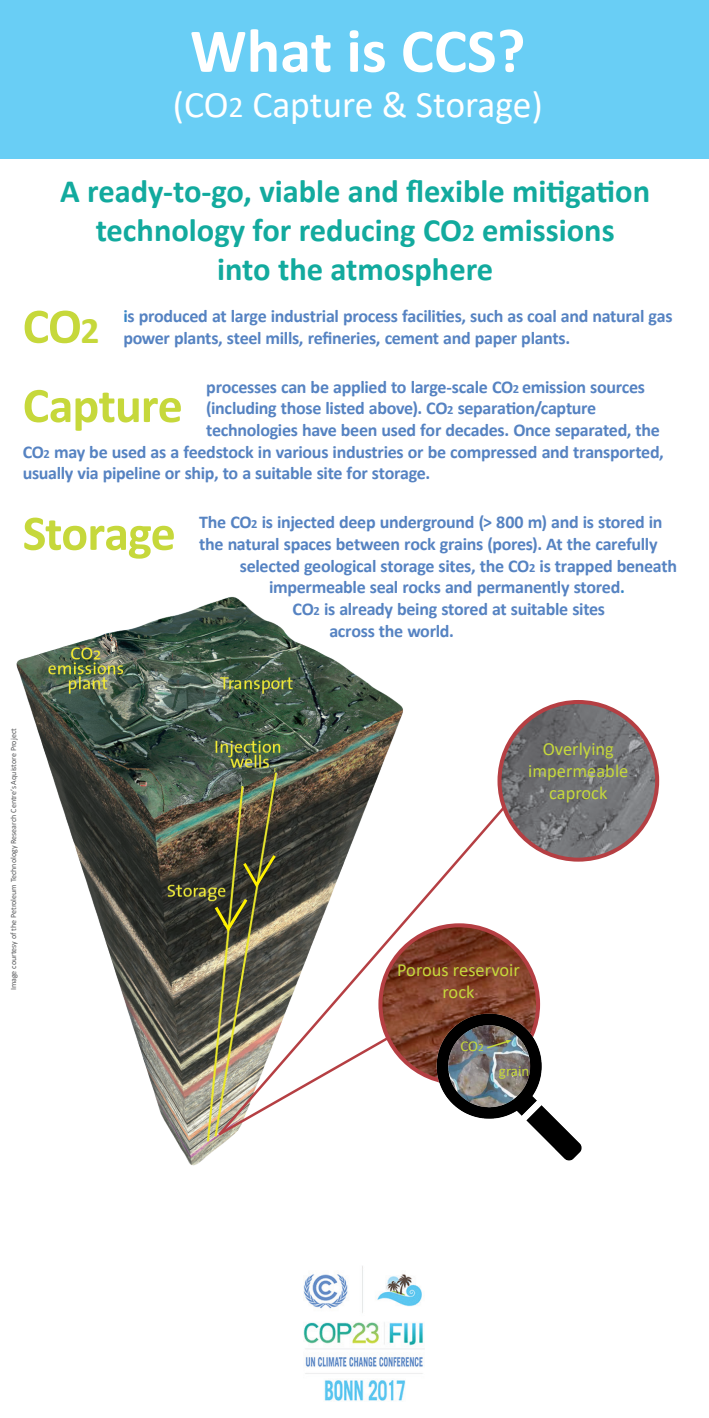
<style>
.page{position:relative;width:709px;height:1418px;background:#fff}
.page>*{position:absolute;margin:0;border:0;box-sizing:border-box;transform-origin:0 0}
.t1{font:700 62.5px "Calibri";color:#fff}
.t2{font:700 50px "Calibri";letter-spacing:-.02em;color:#c6d83b}
.t3{font:37.5px "Calibri";color:#fff}
.t4{font:700 32.5px/39px "Calibri";color:#12aa9e;text-align:center}
.t5{font:18.45px/22.1px "Calibri";color:#c6d83b;text-align:center}
.t6{font:700 18px/21.6px "Calibri";letter-spacing:-.02em;color:#5683c2}
.t7{font:15px "Calibri";color:#c6d83b}
.t8{font:8px "Calibri";color:#57585a}
.s1{font-size:30px}
.s2{font-size:25px}
.s3{color:#3685c6}
.s4{font-size:12.5px}
.s5{font-size:37.5px}
.s6{font-size:11.25px}
</style>
<div class="page">
<div style="left:0;top:0;width:709px;height:159px;background:#69cef5"></div>
<img style="left:303px;top:1269px;width:121px;height:132px">
<img style="left:16px;top:596px;width:387px;height:673px">
<svg style="left:216px;top:785px;width:307px;height:353px"></svg>
<svg style="left:216px;top:994px;width:215px;height:143px"></svg>
<img style="left:499px;top:702px;width:158px;height:157px;border-radius:79px">
<div style="left:497px;top:700px;width:162px;height:161px;border:4px solid #b53f43;border-radius:50%"></div>
<img style="left:380px;top:925px;width:158px;height:157px;border-radius:79px">
<img style="left:431px;top:1011px;width:151px;height:150px">
<svg style="left:485px;top:1039px;width:26px;height:10px"></svg>
<svg style="left:212px;top:852px;width:66px;height:82px"></svg>
<h1 class="t1" style="left:190px;top:25px;width:337px">What is CCS?</h1>
<h3 class="t3" style="left:173px;top:89px;width:371px">(CO<span class="s1">2</span> Capture &amp; Storage)</h3>
<h3 class="t4" style="left:60px;top:174px;width:591px">A ready-to-go, viable and flexible mitigation technology for reducing CO<span class="s2">2</span> emissions<br>into the atmosphere</h3>
<p class="t6" style="left:123px;top:306px;width:550px"><span class="s3">i</span>s produced at large industrial process facilities, such as coal and natural gas power plants, steel mills, refineries, cement and paper plants.</p>
<p class="t6" style="left:206px;top:377px;width:440px">processes can be applied to large-scale CO<span class="s4">2</span> emission sources</p>
<p class="t6" style="left:206px;top:399px;width:391px">(including those listed above). CO<span class="s4">2</span> separation/capture</p>
<p class="t6" style="left:206px;top:421px;width:455px">technologies have been used for decades. Once separated, the</p>
<p class="t6" style="left:23px;top:442px;width:642px">CO<span class="s4">2</span> may be used as a feedstock in various industries or be compressed and transported,</p>
<p class="t6" style="left:23px;top:464px;width:409px">usually via pipeline or ship, to a suitable site for storage.</p>
<p class="t6" style="left:199px;top:513px;width:465px">The CO<span class="s4">2</span> is injected deep underground (&gt; 800 m) and is stored in</p>
<p class="t6" style="left:199px;top:535px;width:460px">the natural spaces between rock grains (pores). At the carefully</p>
<p class="t6" style="left:240px;top:556px;width:439px">selected geological storage sites, the CO<span class="s4">2</span> is trapped beneath</p>
<p class="t6" style="left:269px;top:578px;width:357px">impermeable seal rocks and permanently stored<span class="s3">.</span></p>
<p class="t6" style="left:293px;top:599px;width:314px">CO<span class="s4">2</span> is already being stored at suitable sites</p>
<p class="t6" style="left:329px;top:621px;width:126px">across the world.</p>
<h2 class="t2" style="left:23px;top:305px;width:78px">CO<span class="s5">2</span></h2>
<h2 class="t2" style="left:23px;top:384px;width:162px">Capture</h2>
<h2 class="t2" style="left:23px;top:512px;width:155px">Storage</h2>
<p class="t8" style="left:10px;top:990px;width:264px;rotate:-90deg">Image courtesy of the Petroleum Technology Research Centre’s Aquistore Project</p>
<p class="t5" style="left:528px;top:739px;width:102px">Overlying impermeable caprock</p>
<p class="t5" style="left:397px;top:959px;width:124px">Porous reservoir rock</p>
<p class="t7" style="left:460px;top:1039px;width:25px">CO<span class="s6">2</span></p>
<p class="t7" style="left:499px;top:1064px;width:32px">grain</p>
</div>
